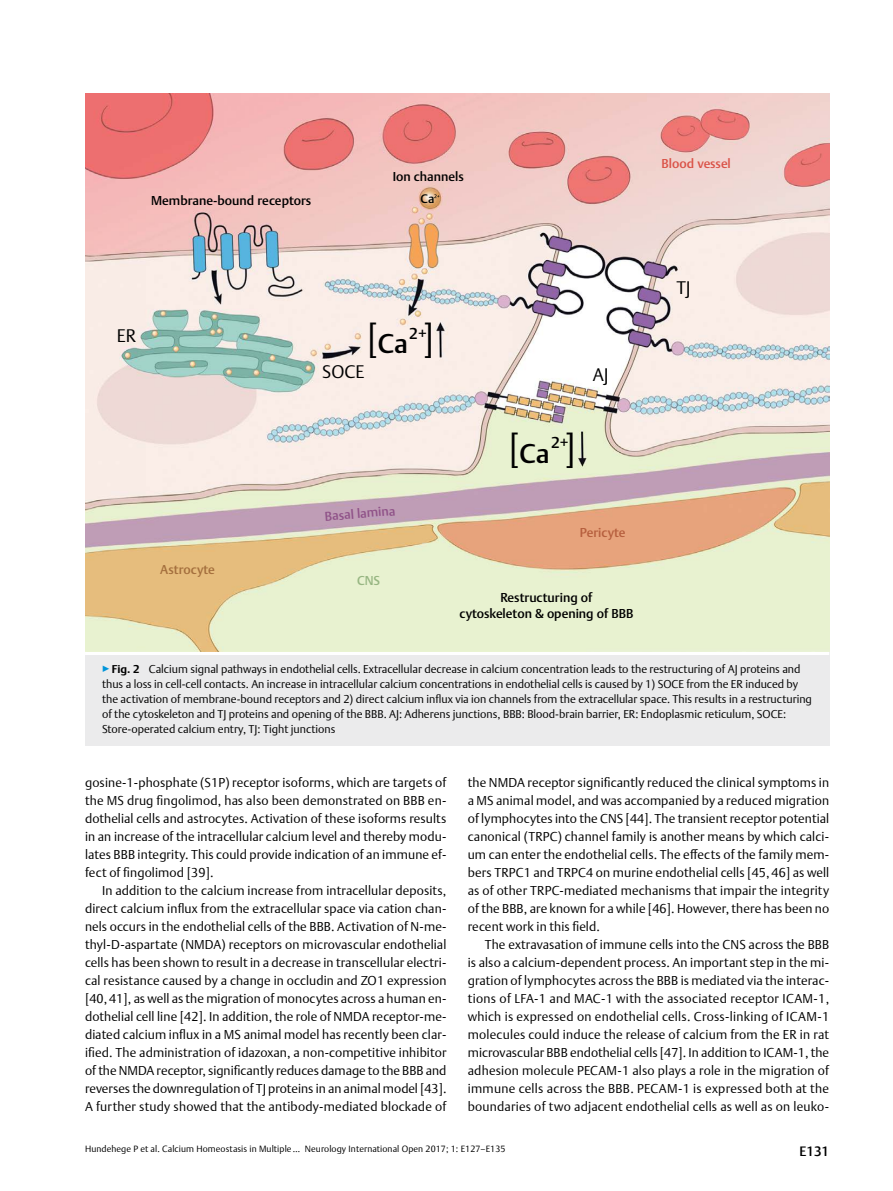
<style>
.page{position:relative;width:893px;height:1191px;background:#fff}
.page>*{position:absolute;margin:0;border:0;box-sizing:border-box;transform-origin:0 0}
.t1{font:300 35.4px "Thieme Argo 2011";color:#000}
.t2{font:500 26.85px "Thieme Argo 2011";color:#000}
.t3{font:300 18px "Thieme Argo 2011";letter-spacing:-.005em;color:#000}
.t4{font:500 15.6px "Thieme Argo 2011";color:#000}
.t5{font:500 13.5px "Thieme Argo 2011";color:#000}
.t6{font:300 12.75px/18px "Thieme Argo 2011";letter-spacing:.01em;color:#000;text-align:justify}
.t7{font:500 12.75px/15.3px "Thieme Argo 2011";color:#000;text-align:center}
.t8{font:500 12.75px "Thieme Argo 2011";color:#8f5288}
.t9{font:500 12.75px "Thieme Argo 2011";color:#da5247}
.t10{font:500 12.75px "Thieme Argo 2011";letter-spacing:-.005em;color:#a46f3d}
.t11{font:500 12.75px "Thieme Argo 2011";color:#b65f3e}
.t12{font:500 12.75px "Thieme Argo 2011";color:#97b682}
.t13{font:500 12.3px "Thieme Argo 2011";color:#000}
.t14{font:300 11.25px/15px "Thieme Argo 2011";color:#000}
.t15{font:300 9px "Thieme Argo 2011";letter-spacing:.01em;color:#000}
.s1{color:#0095da}
.s2{font-weight:700}
</style>
<div class="page">
<div style="left:85px;top:651px;width:744px;height:95px;background:#ebebec"></div>
<svg style="left:85px;top:651px;width:744px;height:4px;background:#f9fbf3"></svg>
<img style="left:85px;top:94px;width:744px;height:557px">
<svg style="left:434px;top:194px;width:5px;height:4px"></svg>
<p class="t7" style="left:151px;top:192px;width:162px">Membrane-bound receptors</p>
<p class="t7" style="left:393px;top:168px;width:72px">Ion channels</p>
<p class="t13" style="left:421px;top:190px;width:15px">Ca</p>
<h3 class="t3" style="left:117px;top:324px;width:21px">ER</h3>
<p class="t10" style="left:160px;top:561px;width:56px">Astrocyte</p>
<h1 class="t1" style="left:367px;top:314px;width:13px">[</h1>
<h1 class="t1" style="left:423px;top:314px;width:13px">]</h1>
<p class="t4" style="left:409px;top:323px;width:19px">2+</p>
<h2 class="t2" style="left:378px;top:326px;width:32px">Ca</h2>
<h3 class="t3" style="left:322px;top:360px;width:43px">SOCE</h3>
<h3 class="t3" style="left:593px;top:362px;width:17px">AJ</h3>
<p class="t8" style="left:324px;top:507px;width:72px;rotate:-4deg">Basal lamina</p>
<p class="t12" style="left:357px;top:572px;width:25px">CNS</p>
<h1 class="t1" style="left:508px;top:423px;width:13px">[</h1>
<h1 class="t1" style="left:564px;top:423px;width:13px">]</h1>
<p class="t4" style="left:551px;top:432px;width:19px">2+</p>
<h2 class="t2" style="left:520px;top:435px;width:32px">Ca</h2>
<p class="t11" style="left:580px;top:524px;width:47px">Pericyte</p>
<p class="t7" style="left:459px;top:590px;width:175px">Restructuring of<br>cytoskeleton &amp; opening of BBB</p>
<p class="t9" style="left:661px;top:155px;width:71px">Blood vessel</p>
<h3 class="t3" style="left:676px;top:275px;width:16px">TJ</h3>
<p class="t14" style="left:102px;top:661px;width:711px"><span class="s1">▶</span><span class="s2">Fig. 2</span> Calcium signal pathways in endothelial cells. Extracellular decrease in calcium concentration leads to the restructuring of AJ proteins and thus a loss in cell-cell contacts. An increase in intracellular calcium concentrations in endothelial cells is caused by 1) SOCE from the ER induced by the activation of membrane-bound receptors and 2) direct calcium influx via ion channels from the extracellular space. This results in a restructuring of the cytoskeleton and TJ proteins and opening of the BBB. AJ: Adherens junctions, BBB: Blood-brain barrier, ER: Endoplasmic reticulum, SOCE:<br>Store-operated calcium entry, TJ: Tight junctions</p>
<p class="t6" style="left:85px;top:773px;width:363px">gosine-1-phosphate (S1P) receptor isoforms, which are targets of the MS drug fingolimod, has also been demonstrated on BBB en&shy;dothelial cells and astrocytes. Activation of these isoforms results in an increase of the intracellular calcium level and thereby modu&shy;lates BBB integrity. This could provide indication of an immune ef&shy;fect of fingolimod [39].</p>
<p class="t6" style="left:85px;top:881px;width:363px;text-indent:17px">In addition to the calcium increase from intracellular deposits, direct calcium influx from the extracellular space via cation chan&shy;nels occurs in the endothelial cells of the BBB. Activation of N-me&shy;thyl-D-aspartate (NMDA) receptors on microvascular endothelial cells has been shown to result in a decrease in transcellular electri&shy;cal resistance caused by a change in occludin and ZO1 expression [40,41], as well as the migration of monocytes across a human en&shy;dothelial cell line [42]. In addition, the role of NMDA receptor-me&shy;diated calcium influx in a MS animal model has recently been clar&shy;ified. The administration of idazoxan, a non-competitive inhibitor of the NMDA receptor, significantly reduces damage to the BBB and reverses the downregulation of TJ proteins in an animal model [43].<br>A further study showed that the antibody-mediated blockade of</p>
<p class="t6" style="left:468px;top:773px;width:363px">the NMDA receptor significantly reduced the clinical symptoms in a MS animal model, and was accompanied by a reduced migration of lymphocytes into the CNS [44]. The transient receptor potential canonical (TRPC) channel family is another means by which calci&shy;um can enter the endothelial cells. The effects of the family mem&shy;bers TRPC1 and TRPC4 on murine endothelial cells [45, 46] as well as of other TRPC-mediated mechanisms that impair the integrity of the BBB, are known for a while [46]. However, there has been no recent work in this field.</p>
<p class="t6" style="left:468px;top:935px;width:363px;text-indent:17px">The extravasation of immune cells into the CNS across the BBB is also a calcium-dependent process. An important step in the mi&shy;gration of lymphocytes across the BBB is mediated via the interac&shy;tions of LFA-1 and MAC-1 with the associated receptor ICAM-1, which is expressed on endothelial cells. Cross-linking of ICAM-1 molecules could induce the release of calcium from the ER in rat microvascular BBB endothelial cells [47]. In addition to ICAM-1, the adhesion molecule PECAM-1 also plays a role in the migration of immune cells across the BBB. PECAM-1 is expressed both at the boundaries of two adjacent endothelial cells as well as on leuko-</p>
<p class="t15" style="left:85px;top:1143px;width:422px">Hundehege P et al. Calcium Homeostasis in Multiple … Neurology International Open 2017; 1: E127–E135</p>
<p class="t5" style="left:799px;top:1142px;width:31px">E131</p>
</div>
